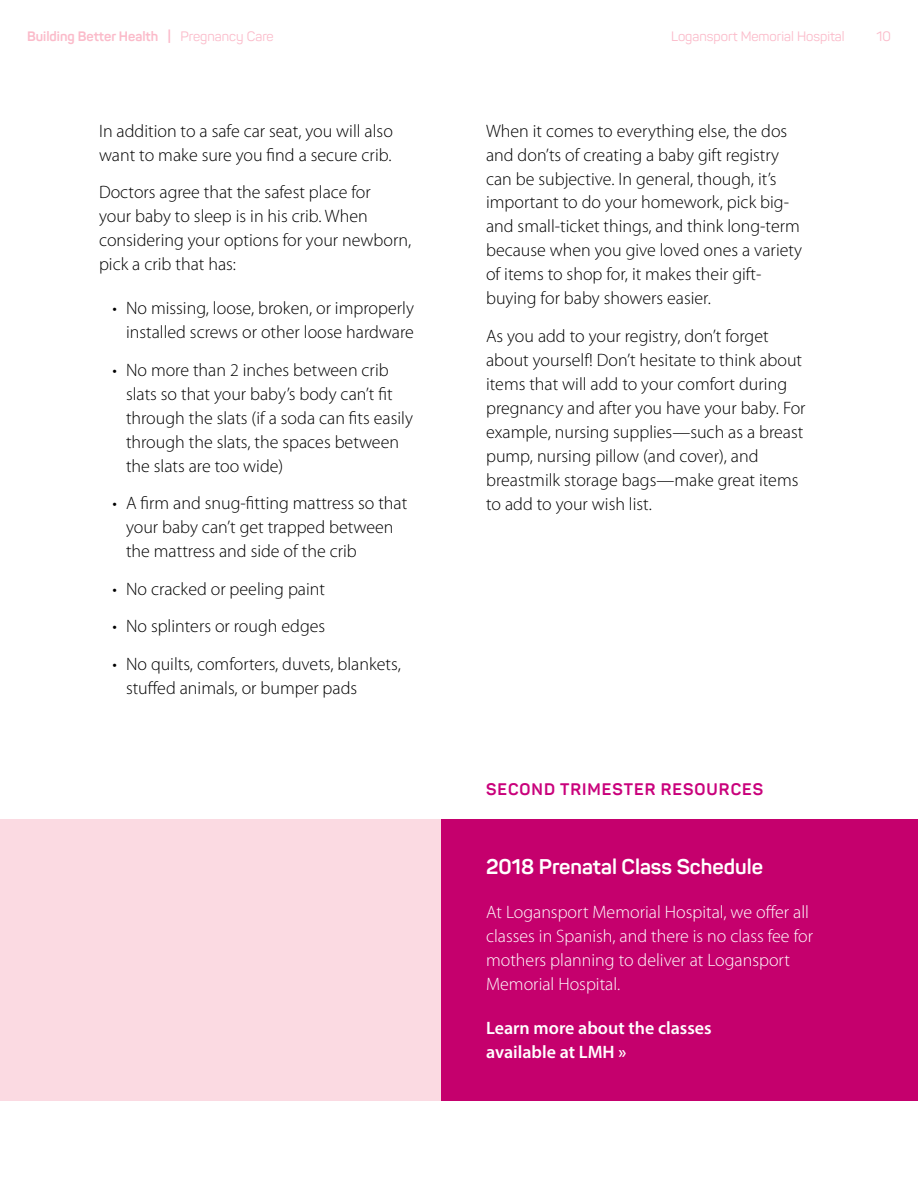
<style>
.page{position:relative;width:918px;height:1188px;background:#fff}
.page>*{position:absolute;margin:0;border:0;box-sizing:border-box;transform-origin:0 0}
.t1{font:700 21px "Panton";color:#fff}
.t2{font:300 18px/24px "Myriad Pro";color:#000}
.t3{font:300 18px/24px "Myriad Pro";color:#fff}
.t4{font:600 18px/24px "Myriad Pro";color:#fff}
.t5{font:700 16.5px "Panton";letter-spacing:.06em;color:#c9007b}
.t6{font:700 13.5px "Panton";color:#fbbbca}
.t7{font:13.5px "Panton";color:#fbbbca}
.s1{font-weight:400}
</style>
<div class="page">
<div style="left:0;top:819px;width:918px;height:282px;background:#fbdae2"></div>
<div style="left:442px;top:819px;width:476px;height:282px;background:#c5006d"></div>
<p class="t6" style="left:27px;top:28px;width:248px">Building Better Health | <span class="s1">Pregnancy Care</span></p>
<p class="t7" style="left:671px;top:28px;width:175px">Logansport Memorial Hospital</p>
<p class="t7" style="left:877px;top:28px;width:16px">10</p>
<p class="t2" style="left:99px;top:119px;width:295px">In addition to a safe car seat, you will also want to make sure you find a secure crib.</p>
<p class="t2" style="left:99px;top:180px;width:314px">Doctors agree that the safest place for<br>your baby to sleep is in his crib. When considering your options for your newborn, pick a crib that has:</p>
<p class="t2" style="left:112px;top:297px;width:303px;text-align:right">• No missing, loose, broken, or improperly installed screws or other loose hardware</p>
<p class="t2" style="left:126px;top:358px;width:288px;text-indent:-14px">• No more than 2 inches between crib slats so that your baby’s body can’t fit through the slats (if a soda can fits easily through the slats, the spaces between the slats are too wide)</p>
<p class="t2" style="left:126px;top:492px;width:283px;text-indent:-14px">• A firm and snug-fitting mattress so that your baby can’t get trapped between the mattress and side of the crib</p>
<p class="t2" style="left:112px;top:577px;width:214px">• No cracked or peeling paint</p>
<p class="t2" style="left:112px;top:615px;width:214px">• No splinters or rough edges</p>
<p class="t2" style="left:126px;top:652px;width:276px;text-indent:-14px">• No quilts, comforters, duvets, blankets, stuffed animals, or bumper pads</p>
<p class="t2" style="left:486px;top:119px;width:318px">When it comes to everything else, the dos and don’ts of creating a baby gift registry can be subjective. In general, though, it’s important to do your homework, pick big&shy;and small-ticket things, and think long-term because when you give loved ones a variety of items to shop for, it makes their gift&shy;buying for baby showers easier.</p>
<p class="t2" style="left:486px;top:324px;width:321px">As you add to your registry, don’t forget about yourself! Don’t hesitate to think about items that will add to your comfort during pregnancy and after you have your baby. For example, nursing supplies—such as a breast pump, nursing pillow (and cover), and breastmilk storage bags—make great items to add to your wish list.</p>
<p class="t5" style="left:486px;top:779px;width:279px">SECOND TRIMESTER RESOURCES</p>
<p class="t1" style="left:486px;top:853px;width:278px">2018 Prenatal Class Schedule</p>
<p class="t3" style="left:486px;top:900px;width:328px">At Logansport Memorial Hospital, we offer all classes in Spanish, and there is no class fee for mothers planning to deliver at Logansport Memorial Hospital.</p>
<p class="t4" style="left:486px;top:1016px;width:227px">Learn more about the classes available at LMH »</p>
</div>
